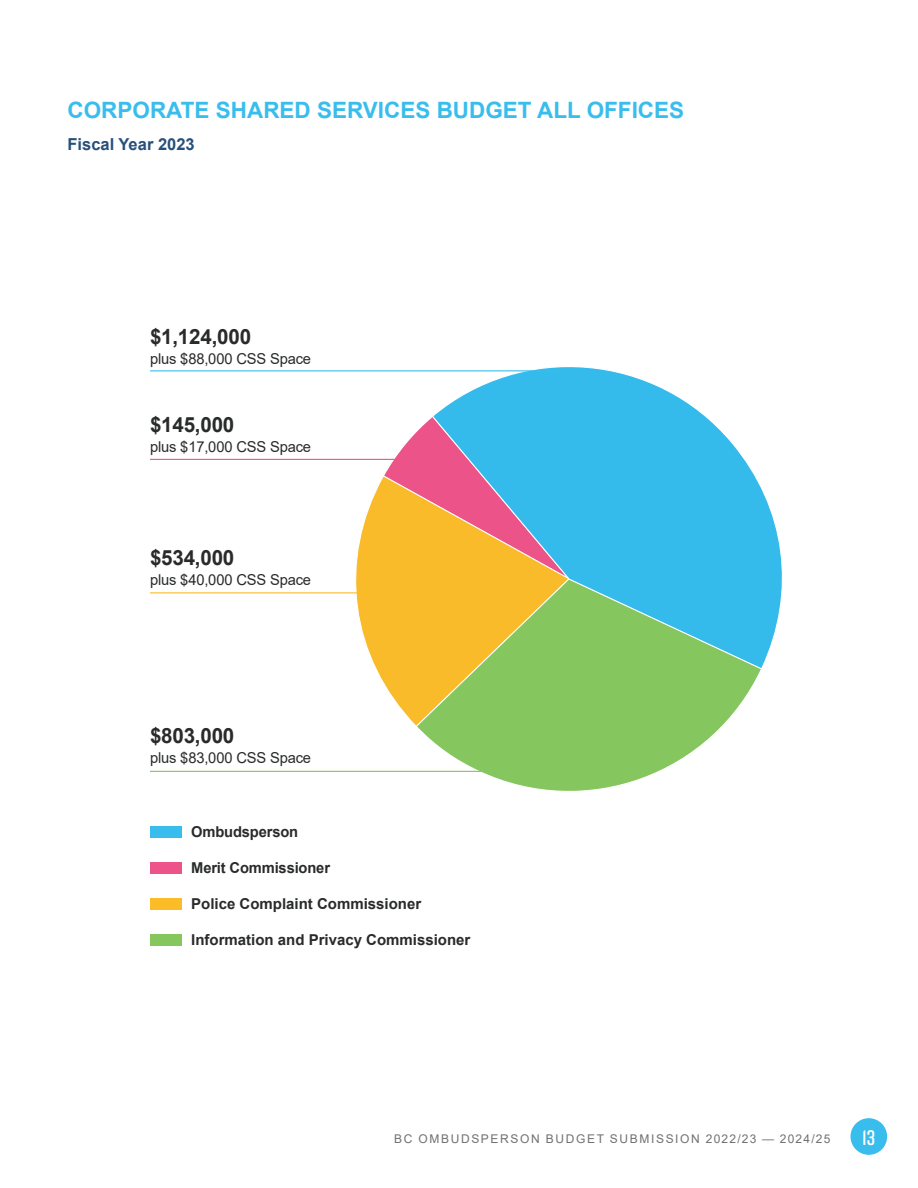
<style>
.page{position:relative;width:918px;height:1188px;background:#fff}
.page>*{position:absolute;margin:0;border:0;box-sizing:border-box;transform-origin:0 0}
.Heading_2{font:700 22.5px "Arial";color:#39bded}
.Table_Total_line{font:700 21px "Arial";letter-spacing:-.01em;color:#292a2a}
.t1{font:600 21px "Rift Soft";color:#fff}
.Heading_4{font:700 16.5px "Arial";color:#26507b}
.Table_Total_line-2{font:700 15px "Arial";color:#292a2a}
.Table_Total_line-3{font:15px "Arial";letter-spacing:-.01em;color:#292a2a}
.t2{font:12px "Arial";letter-spacing:.135em;color:#737070}
</style>
<div class="page">
<div style="left:851px;top:1118px;width:36px;height:37px;background:#39bded;border-radius:50%"></div>
<div style="left:151px;top:826px;width:31px;height:12px;background:#39bded"></div>
<div style="left:151px;top:862px;width:31px;height:12px;background:#ed5389"></div>
<div style="left:151px;top:898px;width:31px;height:12px;background:#fbbc28"></div>
<div style="left:151px;top:934px;width:31px;height:12px;background:#85c65d"></div>
<svg style="left:382px;top:418px;width:49px;height:56px"></svg>
<svg style="left:337px;top:474px;width:94px;height:250px"></svg>
<svg style="left:415px;top:577px;width:346px;height:214px"></svg>
<svg style="left:431px;top:367px;width:351px;height:303px"></svg>
<hr style="left:150px;top:370px;width:410px;height:1px;background:#39bded">
<hr style="left:150px;top:459px;width:277px;height:1px;background:#ed5389">
<hr style="left:150px;top:592px;width:322px;height:1px;background:#fbbc28">
<hr style="left:150px;top:771px;width:352px;height:1px;background:#85c65d">
<p class="Heading_2" style="left:68px;top:94px;width:618px">CORPORATE SHARED SERVICES BUDGET ALL OFFICES</p>
<p class="Heading_4" style="left:68px;top:133px;width:129px">Fiscal Year 2023</p>
<p class="Table_Total_line" style="left:150px;top:322px;width:103px">$1,124,000</p>
<p class="Table_Total_line-3" style="left:150px;top:348px;width:163px">plus $88,000 CSS Space</p>
<p class="Table_Total_line" style="left:150px;top:410px;width:86px">$145,000</p>
<p class="Table_Total_line-3" style="left:150px;top:437px;width:163px">plus $17,000 CSS Space</p>
<p class="Table_Total_line" style="left:150px;top:543px;width:86px">$534,000</p>
<p class="Table_Total_line-3" style="left:150px;top:570px;width:163px">plus $40,000 CSS Space</p>
<p class="Table_Total_line" style="left:150px;top:721px;width:86px">$803,000</p>
<p class="Table_Total_line-3" style="left:150px;top:747px;width:163px">plus $83,000 CSS Space</p>
<p class="Table_Total_line-2" style="left:191px;top:821px;width:109px">Ombudsperson</p>
<p class="Table_Total_line-2" style="left:191px;top:857px;width:140px">Merit Commissioner</p>
<p class="Table_Total_line-2" style="left:191px;top:893px;width:232px">Police Complaint Commissioner</p>
<p class="Table_Total_line-2" style="left:191px;top:929px;width:281px">Information and Privacy Commissioner</p>
<p class="t2" style="left:394px;top:1130px;width:438px">BC OMBUDSPERSON BUDGET SUBMISSION 2022/23 — 2024/25</p>
<h2 class="t1" style="left:862px;top:1122px;width:15px">13</h2>
</div>
